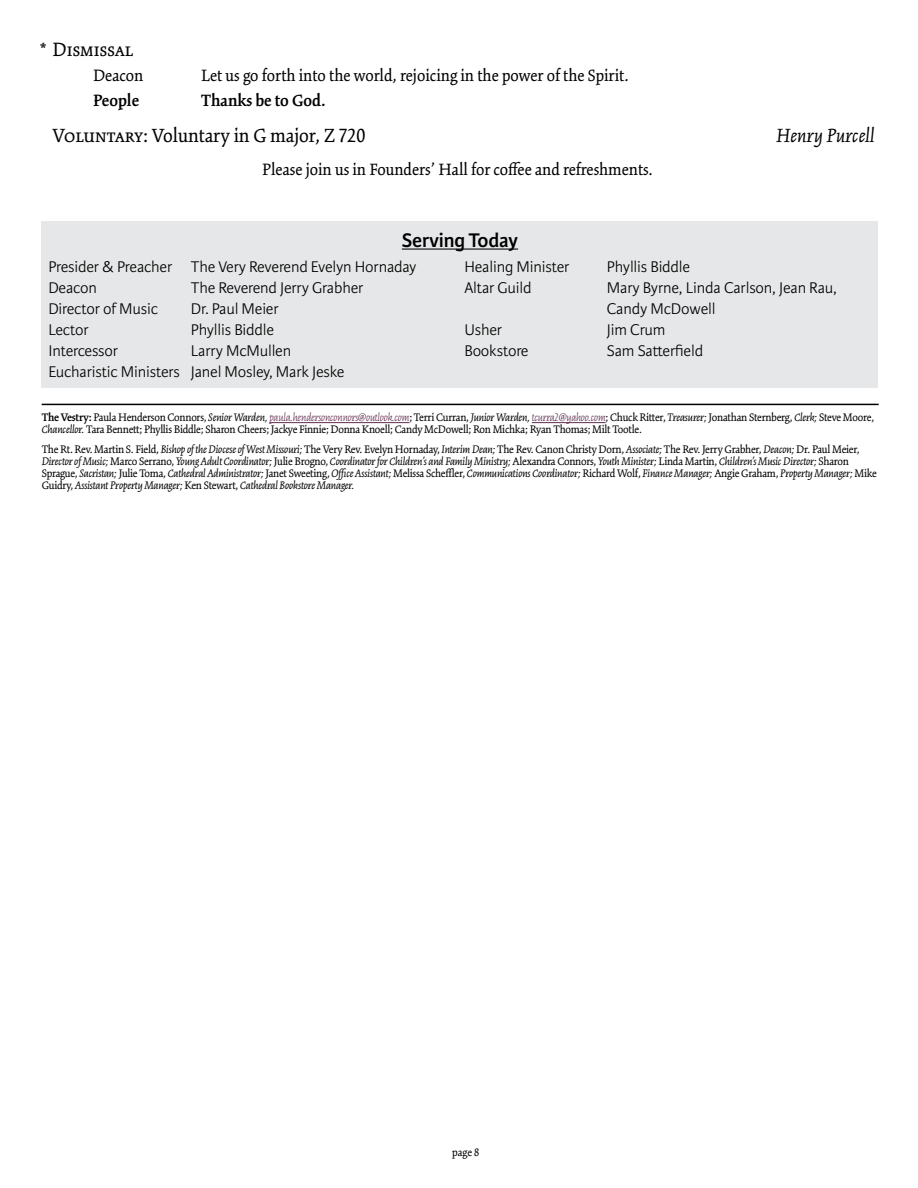
<style>
.page{position:relative;width:918px;height:1188px;background:#fff}
.page>*{position:absolute;margin:0;border:0;box-sizing:border-box;transform-origin:0 0}
.t1{font:21px "Kinesis Pro 3";color:#000}
.t2{font:600 21px "Karmina Sans";letter-spacing:-.01em;color:#000}
.t3{font:italic 21px "Kinesis Pro 3";color:#000}
.t4{font:18px "Kinesis Pro 3";color:#000}
.t5{font:600 18px "Kinesis Pro 3";color:#000}
.t6{font:300 16.5px/21px "Karmina Sans";letter-spacing:-.01em;color:#000}
.t7{font:italic 12px/12px "Kinesis Pro 3";letter-spacing:-.02em;color:#000}
.t8{font:12px/12px "Kinesis Pro 3";letter-spacing:-.02em;color:#000}
.s1{font-weight:600}
.s2{font-style:italic}
.s3{font-weight:300;font-style:italic;color:#612d50}
.s4{font-style:normal}
</style>
<div class="page">
<div style="left:42px;top:221px;width:836px;height:167px;background:#e6e7e8"></div>
<hr style="left:402px;top:249px;width:116px;height:1px;background:#000">
<hr style="left:42px;top:404px;width:837px;height:1px;background:#000">
<hr style="left:269px;top:422px;width:140px;height:1px;background:#612d50">
<hr style="left:532px;top:422px;width:74px;height:1px;background:#612d50">
<h1 class="t1" style="left:39px;top:38px;width:96px">* Dismissal</h1>
<h2 class="t4" style="left:93px;top:65px;width:52px">Deacon</h2>
<h2 class="t4" style="left:201px;top:65px;width:429px">Let us go forth into the world, rejoicing in the power of the Spirit.</h2>
<h2 class="t5" style="left:93px;top:90px;width:48px">People</h2>
<h2 class="t5" style="left:201px;top:90px;width:126px">Thanks be to God.</h2>
<h1 class="t1" style="left:53px;top:123px;width:314px">Voluntary: Voluntary in G major, Z 720</h1>
<h1 class="t3" style="left:777px;top:124px;width:100px">Henry Purcell</h1>
<h2 class="t4" style="left:262px;top:159px;width:392px">Please join us in Founders’ Hall for coffee and refreshments.</h2>
<h1 class="t2" style="left:402px;top:228px;width:118px">Serving Today</h1>
<h3 class="t6" style="left:48px;top:257px;width:370px">Presider &amp; Preacher The Very Reverend Evelyn Hornaday<br>Deacon</h3>
<h3 class="t6" style="left:464px;top:257px;width:107px">Healing Minister</h3>
<h3 class="t6" style="left:607px;top:257px;width:85px">Phyllis Biddle</h3>
<h3 class="t6" style="left:464px;top:278px;width:69px">Altar Guild</h3>
<h3 class="t6" style="left:607px;top:278px;width:232px">Mary Byrne, Linda Carlson, Jean Rau,<br>Candy McDowell</h3>
<h3 class="t6" style="left:464px;top:320px;width:39px">Usher</h3>
<h3 class="t6" style="left:607px;top:320px;width:60px">Jim Crum</h3>
<h3 class="t6" style="left:464px;top:341px;width:66px">Bookstore</h3>
<h3 class="t6" style="left:607px;top:341px;width:98px">Sam Satterfield</h3>
<h3 class="t6" style="left:191px;top:278px;width:174px">The Reverend Jerry Grabher</h3>
<h3 class="t6" style="left:48px;top:299px;width:111px">Director of Music</h3>
<h3 class="t6" style="left:191px;top:299px;width:89px">Dr. Paul Meier</h3>
<h3 class="t6" style="left:48px;top:320px;width:42px">Lector</h3>
<h3 class="t6" style="left:191px;top:320px;width:85px">Phyllis Biddle</h3>
<h3 class="t6" style="left:48px;top:341px;width:71px">Intercessor</h3>
<h3 class="t6" style="left:48px;top:341px;width:298px;text-indent:142px">Larry McMullen<br>Eucharistic Ministers Janel Mosley, Mark Jeske</h3>
<p class="t8" style="left:42px;top:412px;width:834px"><span class="s1">The Vestry:</span> Paula Henderson Connors, <span class="s2">Senior Warden,</span> <span class="s3">paula.hendersonconnors@outlook.com</span>; Terri Curran, <span class="s2">Junior Warden,</span> <span class="s3">tcurra2@yahoo.com</span>; Chuck Ritter, <span class="s2">Treasurer;</span> Jonathan Sternberg, <span class="s2">Clerk;</span> Steve Moore,<br><span class="s2">Chancellor.</span> Tara Bennett; Phyllis Biddle; Sharon Cheers; Jackye Finnie; Donna Knoell; Candy McDowell; Ron Michka; Ryan Thomas; Milt Tootle.</p>
<p class="t7" style="left:42px;top:443px;width:837px"><span class="s4">The Rt. Rev. Martin S. Field,</span> Bishop of the Diocese of West Missouri; <span class="s4">The Very Rev. Evelyn Hornaday,</span> Interim Dean; <span class="s4">The Rev. Canon Christy Dorn,</span> Associate; <span class="s4">The Rev. Jerry Grabher,</span> Deacon; <span class="s4">Dr. Paul Meier, </span>Director of Music; <span class="s4">Marco Serrano,</span> Young Adult Coordinator; <span class="s4">Julie Brogno,</span> Coordinator for Children’s and Family Ministry; <span class="s4">Alexandra Connors,</span> Youth Minister; <span class="s4">Linda Martin,</span> Children’s Music Director; <span class="s4">Sharon Sprague,</span> Sacristan; <span class="s4">Julie Toma,</span> Cathedral Administrator; <span class="s4">Janet Sweeting,</span> Office Assistant; <span class="s4">Melissa Scheffler,</span> Communications Coordinator; <span class="s4">Richard Wolf,</span> Finance Manager; <span class="s4">Angie Graham,</span> Property Manager; <span class="s4">Mike Guidry,</span> Assistant Property Manager; <span class="s4">Ken Stewart,</span> Cathedral Bookstore Manager.</p>
<p class="t8" style="left:452px;top:1146px;width:29px">page 8</p>
</div>
